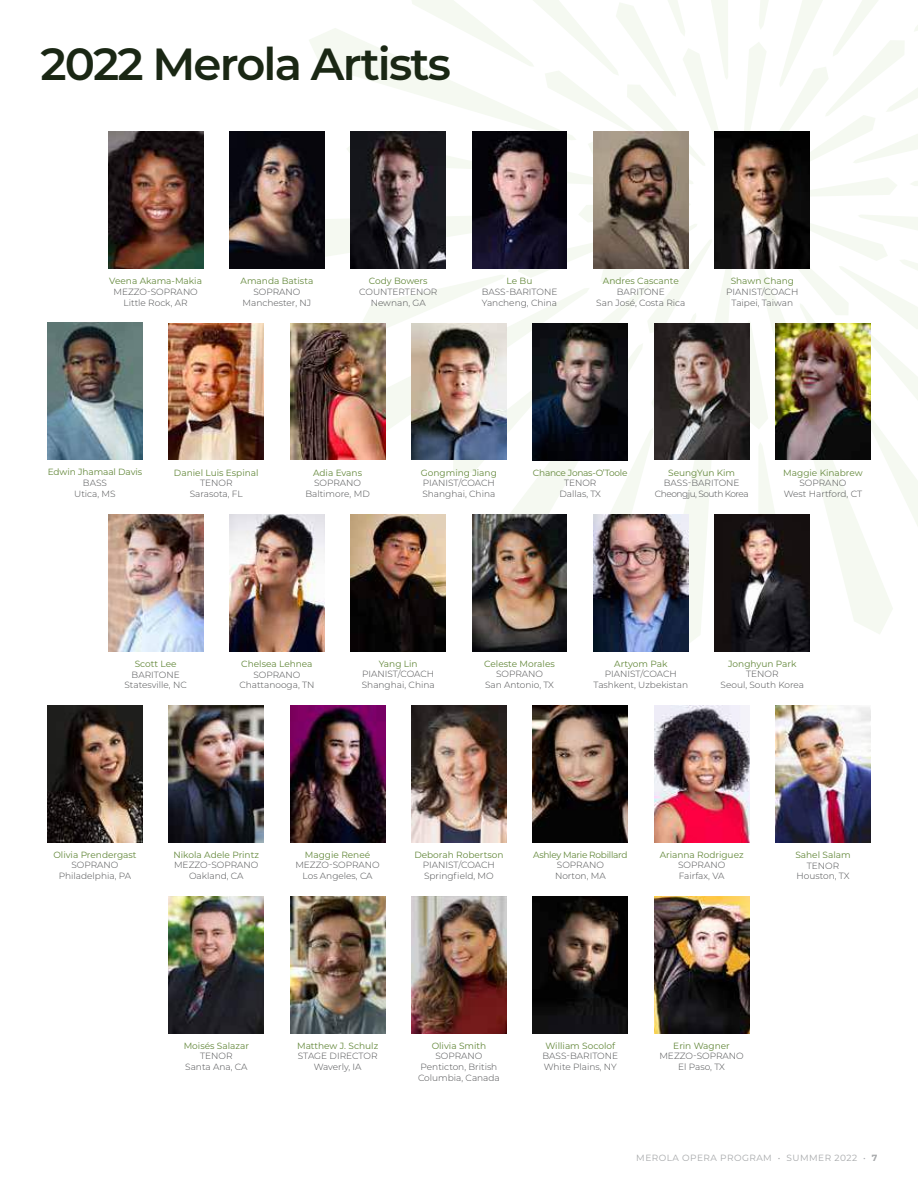
<style>
.page{position:relative;width:918px;height:1188px;background:#fff}
.page>*{position:absolute;margin:0;border:0;box-sizing:border-box;transform-origin:0 0}
.t1{font:600 45px "Montserrat";letter-spacing:-.04em;color:#1a2714}
.t2{font:300 9px/10.8px "Montserrat";color:#4c4d4f;text-align:center}
.t3{font:9px "Montserrat";color:#63873a}
.t4{font:9px "Montserrat";letter-spacing:-.03em;color:#63873a}
.t5{font:300 9px/10.8px "Montserrat";letter-spacing:-.05em;color:#4c4d4f;text-align:center}
.t6{font:9px "Montserrat";letter-spacing:.05em;color:#a7a9ab}
.s1{font-weight:700}
</style>
<div class="page">
<svg style="left:743px;top:0;width:175px;height:196px"></svg>
<svg style="left:748px;top:215px;width:170px;height:419px"></svg>
<svg style="left:309px;top:0;width:419px;height:185px"></svg>
<svg style="left:281px;top:203px;width:452px;height:449px"></svg>
<img style="left:230px;top:132px;width:94px;height:137px">
<img style="left:108px;top:132px;width:95px;height:137px">
<img style="left:169px;top:323px;width:95px;height:137px">
<img style="left:48px;top:705px;width:94px;height:137px">
<img style="left:654px;top:705px;width:95px;height:137px">
<img style="left:169px;top:896px;width:95px;height:137px">
<img style="left:776px;top:705px;width:94px;height:137px">
<img style="left:169px;top:705px;width:95px;height:137px">
<img style="left:351px;top:514px;width:95px;height:137px">
<img style="left:290px;top:323px;width:95px;height:137px">
<img style="left:351px;top:132px;width:95px;height:137px">
<img style="left:290px;top:896px;width:95px;height:137px">
<img style="left:412px;top:896px;width:94px;height:137px">
<img style="left:290px;top:705px;width:95px;height:137px">
<img style="left:472px;top:514px;width:95px;height:137px">
<img style="left:654px;top:323px;width:95px;height:137px">
<img style="left:776px;top:323px;width:94px;height:137px">
<img style="left:411px;top:323px;width:95px;height:137px">
<img style="left:472px;top:132px;width:95px;height:137px">
<img style="left:533px;top:323px;width:95px;height:137px">
<img style="left:412px;top:705px;width:94px;height:137px">
<img style="left:594px;top:514px;width:94px;height:137px">
<img style="left:594px;top:132px;width:94px;height:137px">
<img style="left:533px;top:896px;width:95px;height:137px">
<img style="left:654px;top:896px;width:95px;height:137px">
<img style="left:108px;top:514px;width:95px;height:137px">
<img style="left:715px;top:132px;width:95px;height:137px">
<img style="left:533px;top:705px;width:95px;height:137px">
<img style="left:715px;top:514px;width:95px;height:137px">
<img style="left:230px;top:514px;width:94px;height:137px">
<img style="left:48px;top:323px;width:94px;height:137px">
<h1 class="t1" style="left:40px;top:32px;width:412px">2022 Merola Artists</h1>
<p class="t3" style="left:109px;top:275px;width:94px">Veena Akama-Makia</p>
<p class="t2" style="left:113px;top:286px;width:86px">MEZZO-SOPRANO<br>Little Rock, AR</p>
<p class="t3" style="left:241px;top:275px;width:74px">Amanda Batista</p>
<p class="t2" style="left:243px;top:286px;width:70px">SOPRANO<br>Manchester, NJ</p>
<p class="t3" style="left:369px;top:275px;width:60px">Cody Bowers</p>
<p class="t2" style="left:359px;top:286px;width:80px">COUNTERTENOR<br>Newnan, GA</p>
<p class="t3" style="left:507px;top:275px;width:27px">Le Bu</p>
<p class="t2" style="left:482px;top:286px;width:77px;text-align:left">BASS-BARITONE<br>Yancheng, China</p>
<p class="t3" style="left:603px;top:275px;width:77px">Andres Cascante</p>
<p class="t2" style="left:596px;top:286px;width:91px">BARITONE<br>San José, Costa Rica</p>
<p class="t3" style="left:731px;top:275px;width:65px">Shawn Chang</p>
<p class="t2" style="left:726px;top:286px;width:74px">PIANIST/COACH<br>Taipei, Taiwan</p>
<p class="t3" style="left:48px;top:466px;width:96px">Edwin Jhamaal Davis</p>
<p class="t2" style="left:74px;top:477px;width:43px">BASS<br>Utica, MS</p>
<p class="t3" style="left:174px;top:466px;width:86px">Daniel Luis Espinal</p>
<p class="t2" style="left:190px;top:477px;width:55px">TENOR<br>Sarasota, FL</p>
<p class="t3" style="left:313px;top:466px;width:51px">Adia Evans</p>
<p class="t2" style="left:305px;top:477px;width:66px">SOPRANO<br>Baltimore, MD</p>
<p class="t3" style="left:421px;top:466px;width:78px">Gongming Jiang</p>
<p class="t2" style="left:422px;top:477px;width:74px;text-align:left">PIANIST/COACH<br>Shanghai, China</p>
<p class="t4" style="left:533px;top:466px;width:96px">Chance Jonas-O’Toole</p>
<p class="t2" style="left:559px;top:477px;width:43px">TENOR<br>Dallas, TX</p>
<p class="t3" style="left:668px;top:466px;width:69px">SeungYun Kim</p>
<p class="t5" style="left:655px;top:477px;width:95px">BASS-BARITONE<br>Cheongju, South Korea</p>
<p class="t3" style="left:783px;top:466px;width:81px">Maggie Kinabrew</p>
<p class="t2" style="left:784px;top:477px;width:80px">SOPRANO<br>West Hartford, CT</p>
<p class="t3" style="left:135px;top:657px;width:43px">Scott Lee</p>
<p class="t2" style="left:124px;top:669px;width:64px">BARITONE<br>Statesville, NC</p>
<p class="t3" style="left:241px;top:657px;width:73px">Chelsea Lehnea</p>
<p class="t2" style="left:239px;top:669px;width:77px">SOPRANO<br>Chattanooga, TN</p>
<p class="t3" style="left:379px;top:657px;width:40px">Yang Lin</p>
<p class="t2" style="left:362px;top:668px;width:74px;text-align:left">PIANIST/COACH<br>Shanghai, China</p>
<p class="t3" style="left:484px;top:657px;width:72px">Celeste Morales</p>
<p class="t2" style="left:485px;top:668px;width:71px">SOPRANO<br>San Antonio, TX</p>
<p class="t3" style="left:614px;top:657px;width:55px">Artyom Pak</p>
<p class="t2" style="left:594px;top:668px;width:96px">PIANIST/COACH<br>Tashkent, Uzbekistan</p>
<p class="t3" style="left:728px;top:657px;width:70px">Jonghyun Park</p>
<p class="t2" style="left:721px;top:668px;width:85px">TENOR<br>Seoul, South Korea</p>
<p class="t3" style="left:53px;top:848px;width:85px">Olivia Prendergast</p>
<p class="t2" style="left:59px;top:859px;width:74px">SOPRANO<br>Philadelphia, PA</p>
<p class="t3" style="left:174px;top:848px;width:87px">Nikola Adele Printz</p>
<p class="t2" style="left:174px;top:859px;width:86px">MEZZO-SOPRANO<br>Oakland, CA</p>
<p class="t3" style="left:305px;top:848px;width:67px">Maggie Reneé</p>
<p class="t2" style="left:295px;top:859px;width:86px">MEZZO-SOPRANO<br>Los Angeles, CA</p>
<p class="t3" style="left:414px;top:848px;width:91px">Deborah Robertson</p>
<p class="t2" style="left:423px;top:859px;width:74px;text-align:left">PIANIST/COACH<br>Springfield, MO</p>
<p class="t4" style="left:533px;top:848px;width:96px">Ashley Marie Robillard</p>
<p class="t2" style="left:555px;top:859px;width:52px;text-align:left">SOPRANO<br>Norton, MA</p>
<p class="t3" style="left:660px;top:848px;width:86px">Arianna Rodriguez</p>
<p class="t2" style="left:678px;top:859px;width:49px;text-align:left">SOPRANO<br>Fairfax, VA</p>
<p class="t3" style="left:795px;top:848px;width:57px">Sahel Salam</p>
<p class="t2" style="left:797px;top:860px;width:54px">TENOR<br>Houston, TX</p>
<p class="t3" style="left:184px;top:1039px;width:67px">Moisés Salazar</p>
<p class="t2" style="left:185px;top:1050px;width:64px">TENOR<br>Santa Ana, CA</p>
<p class="t3" style="left:297px;top:1039px;width:83px">Matthew J. Schulz</p>
<p class="t2" style="left:298px;top:1050px;width:81px">STAGE DIRECTOR<br>Waverly, IA</p>
<p class="t3" style="left:432px;top:1039px;width:56px">Olivia Smith</p>
<p class="t2" style="left:418px;top:1050px;width:83px">SOPRANO<br>Penticton, British<br>Columbia, Canada</p>
<p class="t3" style="left:545px;top:1039px;width:71px">William Socolof</p>
<p class="t2" style="left:542px;top:1050px;width:77px;text-align:left">BASS-BARITONE<br>White Plains, NY</p>
<p class="t3" style="left:673px;top:1039px;width:58px">Erin Wagner</p>
<p class="t2" style="left:659px;top:1050px;width:86px">MEZZO-SOPRANO<br>El Paso, TX</p>
<p class="t6" style="left:636px;top:1152px;width:243px">MEROLA OPERA PROGRAM • SUMMER 2022 • <span class="s1">7</span></p>
</div>
